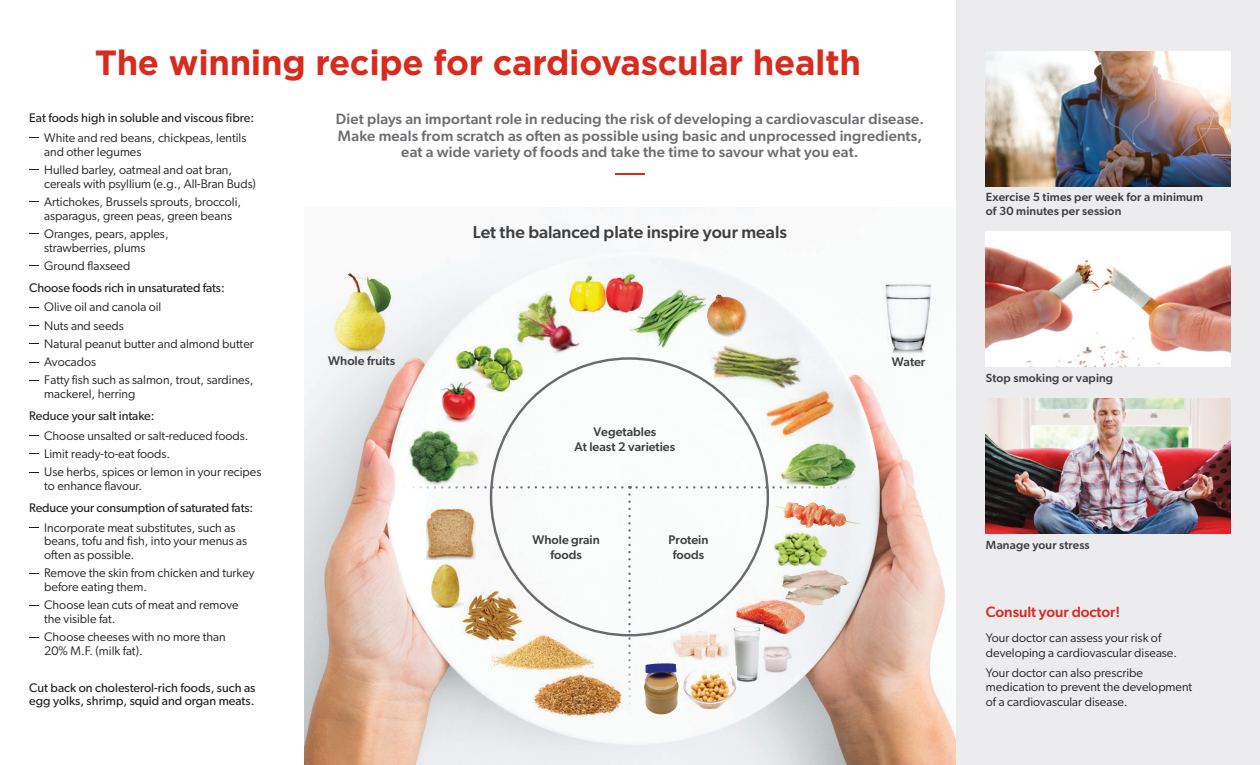
<style>
.page{position:relative;width:1260px;height:765px;background:#fff}
.page>*{position:absolute;margin:0;border:0;box-sizing:border-box;transform-origin:0 0}
.t1{font:700 35px "Gotham";letter-spacing:-.01em;color:#d82b1e}
.t2{font:500 17.5px "Gibson";color:#3e3e3f}
.t3{font:500 15px/16.9px "Gibson";letter-spacing:.01em;color:#6c6d70;text-align:center}
.t4{font:500 15px "Gibson";letter-spacing:-.005em;color:#d82b1e}
.t5{font:12.5px/13.8px "Gibson";color:#231f20}
.t6{font:12.5px/13.8px "Gibson";color:#231f20}
.t7{font:500 12.5px/15px "Gibson";color:#3e3e3f;text-align:center}
.t8{font:500 11.88px/13.4px "Gibson";letter-spacing:.01em;color:#3e3e3f}
</style>
<div class="page">
<img style="left:304px;top:246px;width:652px;height:519px">
<div style="left:956px;top:0;width:304px;height:765px;background:#ececee"></div>
<img style="left:426px;top:508px;width:49px;height:51px">
<img style="left:775px;top:502px;width:86px;height:26px">
<img style="left:769px;top:388px;width:66px;height:54px">
<img style="left:782px;top:570px;width:43px;height:22px">
<img style="left:454px;top:345px;width:48px;height:47px">
<img style="left:781px;top:442px;width:74px;height:44px">
<img style="left:402px;top:422px;width:83px;height:73px">
<img style="left:773px;top:532px;width:55px;height:34px">
<img style="left:682px;top:667px;width:54px;height:42px">
<img style="left:533px;top:674px;width:90px;height:42px">
<img style="left:491px;top:636px;width:103px;height:34px">
<img style="left:462px;top:591px;width:61px;height:49px">
<img style="left:432px;top:563px;width:32px;height:44px">
<img style="left:629px;top:288px;width:78px;height:60px">
<img style="left:442px;top:382px;width:34px;height:41px">
<img style="left:769px;top:599px;width:36px;height:35px">
<img style="left:786px;top:599px;width:19px;height:4px">
<img style="left:569px;top:272px;width:74px;height:41px">
<img style="left:502px;top:286px;width:82px;height:71px">
<img style="left:707px;top:329px;width:100px;height:75px">
<img style="left:707px;top:294px;width:40px;height:43px">
<img style="left:707px;top:295px;width:38px;height:39px">
<img style="left:644px;top:663px;width:35px;height:51px">
<img style="left:672px;top:636px;width:58px;height:25px">
<svg style="left:490px;top:357px;width:279px;height:279px"></svg>
<img style="left:764px;top:641px;width:32px;height:35px">
<img style="left:731px;top:624px;width:33px;height:61px">
<img style="left:731px;top:667px;width:5px;height:18px">
<img style="left:736px;top:624px;width:28px;height:10px">
<svg style="left:403px;top:486px;width:219px;height:3px"></svg>
<svg style="left:637px;top:486px;width:220px;height:3px"></svg>
<svg style="left:628px;top:486px;width:3px;height:229px"></svg>
<img style="left:329px;top:270px;width:66px;height:85px">
<img style="left:986px;top:51px;width:245px;height:135px">
<img style="left:986px;top:232px;width:245px;height:135px">
<img style="left:986px;top:399px;width:245px;height:135px">
<img style="left:883px;top:280px;width:51px;height:76px">
<hr style="left:615px;top:173px;width:30px;height:1px;background:#d82b1e">
<h1 class="t1" style="left:95px;top:41px;width:768px">The winning recipe for cardiovascular health</h1>
<p class="t6" style="left:29px;top:111px;width:226px">Eat foods high in soluble and viscous fibre:</p>
<p class="t5" style="left:44px;top:131px;width:204px">White and red beans, chickpeas, lentils and other legumes</p>
<p class="t5" style="left:44px;top:163px;width:213px">Hulled barley, oatmeal and oat bran, cereals with psyllium (e.g., All-Bran Buds)</p>
<p class="t5" style="left:44px;top:195px;width:198px">Artichokes, Brussels sprouts, broccoli, asparagus, green peas, green beans</p>
<p class="t5" style="left:44px;top:227px;width:126px">Oranges, pears, apples, strawberries, plums</p>
<p class="t5" style="left:44px;top:259px;width:88px">Ground flaxseed</p>
<p class="t6" style="left:29px;top:281px;width:197px">Choose foods rich in unsaturated fats:</p>
<p class="t5" style="left:44px;top:298px;width:211px;line-height:18.2px">Olive oil and canola oil<br>Nuts and seeds<br>Natural peanut butter and almond butter<br>Avocados<br>Fatty fish such as salmon, trout, sardines,</p>
<p class="t5" style="left:44px;top:387px;width:93px">mackerel, herring</p>
<p class="t6" style="left:29px;top:409px;width:127px">Reduce your salt intake:</p>
<p class="t5" style="left:44px;top:426px;width:219px;line-height:18.2px">Choose unsalted or salt-reduced foods.<br>Limit ready-to-eat foods.<br>Use herbs, spices or lemon in your recipes</p>
<p class="t5" style="left:44px;top:479px;width:99px">to enhance flavour.</p>
<p class="t6" style="left:29px;top:501px;width:225px">Reduce your consumption of saturated fats:</p>
<p class="t5" style="left:44px;top:520px;width:204px">Incorporate meat substitutes, such as beans, tofu and fish, into your menus as often as possible.</p>
<p class="t5" style="left:44px;top:566px;width:212px">Remove the skin from chicken and turkey before eating them.</p>
<p class="t5" style="left:44px;top:598px;width:196px">Choose lean cuts of meat and remove the visible fat.</p>
<p class="t5" style="left:44px;top:630px;width:183px">Choose cheeses with no more than<br>20% M.F. (milk fat).</p>
<p class="t6" style="left:29px;top:680px;width:228px">Cut back on cholesterol-rich foods, such as egg yolks, shrimp, squid and organ meats.</p>
<p class="t3" style="left:336px;top:110px;width:590px">Diet plays an important role in reducing the risk of developing a cardiovascular disease.<br>Make meals from scratch as often as possible using basic and unprocessed ingredients, eat a wide variety of foods and take the time to savour what you eat.</p>
<h2 class="t2" style="left:473px;top:222px;width:316px">Let the balanced plate inspire your meals</h2>
<p class="t7" style="left:328px;top:353px;width:68px">Whole fruits</p>
<p class="t7" style="left:892px;top:354px;width:35px">Water</p>
<p class="t7" style="left:575px;top:424px;width:102px">Vegetables<br>At least 2 varieties</p>
<p class="t7" style="left:533px;top:532px;width:69px">Whole grain foods</p>
<p class="t7" style="left:669px;top:532px;width:41px">Protein foods</p>
<p class="t8" style="left:986px;top:190px;width:219px">Exercise 5 times per week for a minimum of 30 minutes per session</p>
<p class="t8" style="left:986px;top:371px;width:129px">Stop smoking or vaping</p>
<p class="t8" style="left:986px;top:538px;width:105px">Manage your stress</p>
<p class="t4" style="left:986px;top:603px;width:136px">Consult your doctor!</p>
<p class="t5" style="left:986px;top:631px;width:193px;line-height:14.4px">Your doctor can assess your risk of developing a cardiovascular disease.</p>
<p class="t5" style="left:986px;top:665px;width:208px;line-height:14.4px">Your doctor can also prescribe medication to prevent the development of a cardiovascular disease.</p>
</div>
